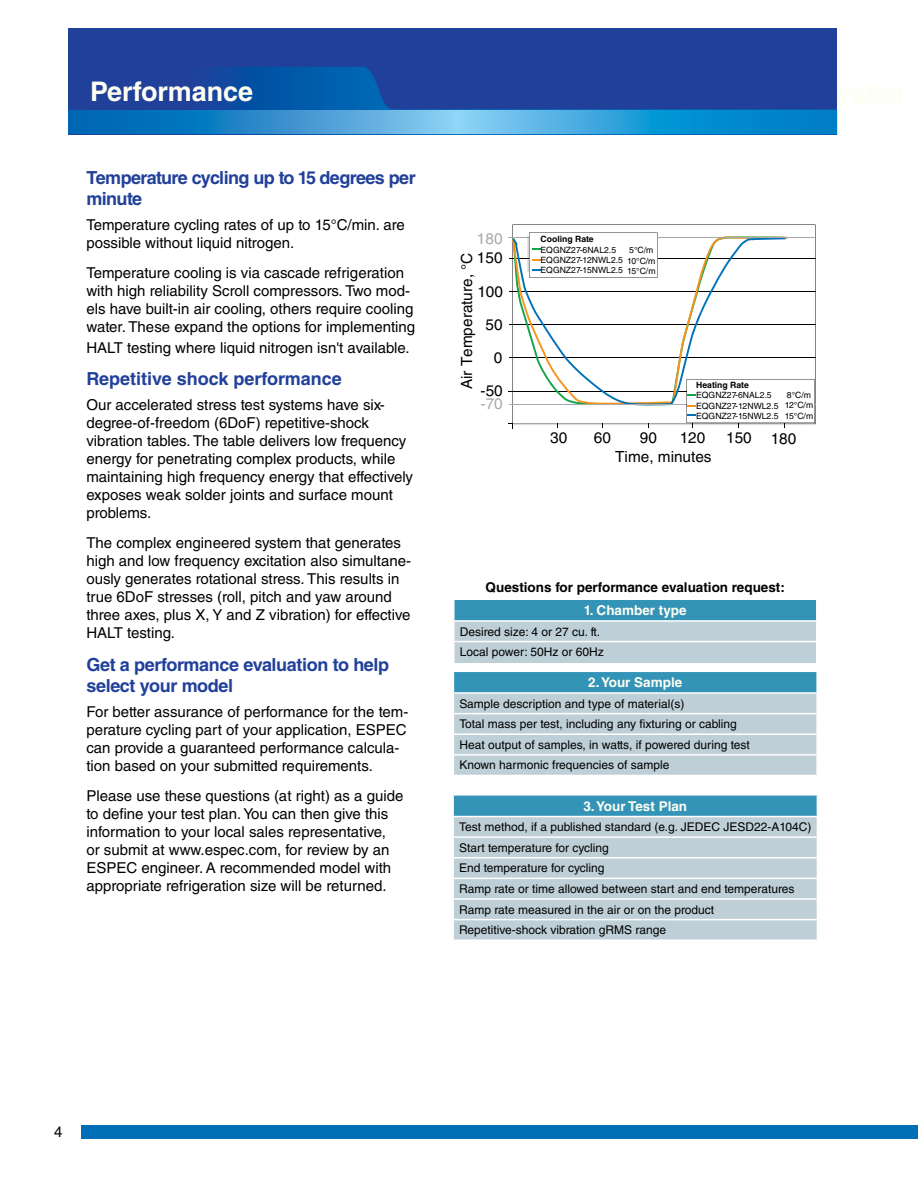
<style>
.page{position:relative;width:918px;height:1188px;background:#fff}
.page>*{position:absolute;margin:0;border:0;box-sizing:border-box;transform-origin:0 0}
.t1{font:700 27px "Helvetica LT Std";color:#fffef2}
.t2{font:700 18px/21px "Helvetica LT Std";letter-spacing:-.02em;color:#21409a}
.t3{font:700 18px "Helvetica LT Std";color:#21409a}
.t4{font:15.3px "Helvetica LT Std";color:#000}
.t5{font:15.3px "Helvetica LT Std";color:#a7a9ac}
.t6{font:15px/18px "Helvetica LT Std";color:#000}
.t7{font:700 13.5px "Helvetica LT Std";color:#000}
.t8{font:700 13.5px "Helvetica LT Std";color:#fffef2}
.t9{font:12px/20.5px "Helvetica LT Std";color:#000}
.t10{font:8.7px/10.4px "Helvetica LT Std";color:#000}
.t11{font:700 8.7px "Helvetica LT Std";color:#000}
</style>
<div class="page">
<div style="left:68px;top:29px;width:769px;height:106px;background:#21409a"></div>
<svg style="left:68px;top:67px;width:769px;height:68px"></svg>
<svg style="left:68px;top:111px;width:769px;height:1px"></svg>
<svg style="left:68px;top:114px;width:769px;height:1px"></svg>
<svg style="left:68px;top:117px;width:769px;height:1px"></svg>
<svg style="left:68px;top:120px;width:769px;height:1px"></svg>
<svg style="left:68px;top:123px;width:769px;height:1px"></svg>
<svg style="left:68px;top:126px;width:769px;height:1px"></svg>
<svg style="left:68px;top:129px;width:769px;height:1px"></svg>
<svg style="left:68px;top:132px;width:769px;height:1px"></svg>
<div style="left:454px;top:599px;width:363px;height:22px;background:#3494b8"></div>
<hr style="left:453px;top:600px;width:2px;height:20px;background:#fff">
<hr style="left:816px;top:600px;width:2px;height:20px;background:#fff">
<hr style="left:453px;top:598px;width:365px;height:2px;background:#fff">
<hr style="left:453px;top:620px;width:365px;height:2px;background:#fff">
<svg style="left:454px;top:621px;width:363px;height:42px"></svg>
<hr style="left:453px;top:641px;width:365px;height:1px;background:#fff">
<hr style="left:453px;top:642px;width:2px;height:21px;background:#fff">
<hr style="left:816px;top:642px;width:2px;height:21px;background:#fff">
<svg style="left:453px;top:672px;width:364px;height:103px"></svg>
<hr style="left:453px;top:754px;width:365px;height:2px;background:#fff">
<div style="left:453px;top:795px;width:364px;height:22px;background:#3494b8"></div>
<div style="left:454px;top:817px;width:363px;height:122px;background:#becfd7"></div>
<hr style="left:452px;top:796px;width:2px;height:20px;background:#fff">
<hr style="left:452px;top:794px;width:366px;height:2px;background:#fff">
<hr style="left:452px;top:816px;width:366px;height:1px;background:#fff">
<hr style="left:452px;top:836px;width:366px;height:2px;background:#fff">
<hr style="left:452px;top:857px;width:366px;height:2px;background:#fff">
<hr style="left:452px;top:878px;width:366px;height:1px;background:#fff">
<hr style="left:452px;top:898px;width:366px;height:2px;background:#fff">
<hr style="left:452px;top:919px;width:366px;height:1px;background:#fff">
<div style="left:82px;top:1125px;width:836px;height:13px;background:#006eb6"></div>
<svg style="left:512px;top:224px;width:303px;height:200px"></svg>
<hr style="left:509px;top:391px;width:306px;height:1px;background:#000">
<hr style="left:509px;top:358px;width:307px;height:1px;background:#000">
<hr style="left:509px;top:324px;width:306px;height:1px;background:#000">
<hr style="left:509px;top:291px;width:306px;height:1px;background:#000">
<hr style="left:509px;top:258px;width:307px;height:1px;background:#000">
<svg style="left:513px;top:238px;width:273px;height:166px"></svg>
<hr style="left:509px;top:404px;width:307px;height:1px;background:#a7a9ac">
<hr style="left:509px;top:237px;width:306px;height:1px;background:#a7a9ac">
<svg style="left:527px;top:233px;width:130px;height:45px"></svg>
<svg style="left:686px;top:379px;width:129px;height:49px"></svg>
<h1 class="t1" style="left:90px;top:75px;width:165px">Performance</h1>
<p class="t2" style="left:86px;top:167px;width:331px">Temperature cycling up to 15 degrees per minute</p>
<p class="t6" style="left:86px;top:215px;width:320px">Temperature cycling rates of up to 15°C/min. are possible without liquid nitrogen.</p>
<p class="t6" style="left:86px;top:263px;width:330px">Temperature cooling is via cascade refrigeration with high reliability Scroll compressors. Two mod&shy;els have built-in air cooling, others require cooling water. These expand the options for implementing</p>
<p class="t6" style="left:86px;top:338px;width:325px">HALT testing where liquid nitrogen isn't available.</p>
<p class="t3" style="left:86px;top:368px;width:257px">Repetitive shock performance</p>
<p class="t6" style="left:86px;top:396px;width:328px">Our accelerated stress test systems have six&shy;degree-of-freedom (6DoF) repetitive-shock vibration tables. The table delivers low frequency energy for penetrating complex products, while maintaining high frequency energy that effectively exposes weak solder joints and surface mount problems.</p>
<p class="t6" style="left:86px;top:534px;width:326px">The complex engineered system that generates high and low frequency excitation also simultane&shy;ously generates rotational stress. This results in true 6DoF stresses (roll, pitch and yaw around three axes, plus X, Y and Z vibration) for effective HALT testing.</p>
<p class="t2" style="left:86px;top:654px;width:304px">Get a performance evaluation to help select your model</p>
<p class="t6" style="left:86px;top:702px;width:323px">For better assurance of performance for the tem&shy;perature cycling part of your application, ESPEC can provide a guaranteed performance calcula&shy;tion based on your submitted requirements.</p>
<p class="t6" style="left:86px;top:786px;width:319px">Please use these questions (at right) as a guide to define your test plan. You can then give this information to your local sales representative,<br>or submit at www.espec.com, for review by an ESPEC engineer. A recommended model with appropriate refrigeration size will be returned.</p>
<p class="t5" style="left:477px;top:230px;width:27px">180</p>
<p class="t4" style="left:477px;top:249px;width:27px">150</p>
<p class="t4" style="left:458px;top:389px;width:138px;rotate:-90deg">Air Temperature, °C</p>
<p class="t4" style="left:477px;top:282px;width:27px">100</p>
<p class="t4" style="left:486px;top:316px;width:19px">50</p>
<p class="t4" style="left:494px;top:348px;width:10px">0</p>
<p class="t4" style="left:481px;top:382px;width:24px">-50</p>
<p class="t5" style="left:481px;top:395px;width:24px">-70</p>
<p class="t11" style="left:541px;top:234px;width:55px">Cooling Rate</p>
<p class="t10" style="left:541px;top:244px;width:84px">EQGNZ27-6NAL2.5<br>EQGNZ27-12NWL2.5<br>EQGNZ27-15NWL2.5</p>
<p class="t10" style="left:627px;top:245px;width:30px">5°C/m<br>10°C/m<br>15°C/m</p>
<p class="t11" style="left:696px;top:379px;width:54px">Heating Rate</p>
<p class="t10" style="left:696px;top:390px;width:84px">EQGNZ27-6NAL2.5<br>EQGNZ27-12NWL2.5<br>EQGNZ27-15NWL2.5</p>
<p class="t10" style="left:785px;top:390px;width:30px">8°C/m<br>12°C/m<br>15°C/m</p>
<p class="t4" style="left:550px;top:429px;width:19px">30</p>
<p class="t4" style="left:594px;top:429px;width:19px">60</p>
<p class="t4" style="left:640px;top:429px;width:19px">90</p>
<p class="t4" style="left:680px;top:429px;width:27px">120</p>
<p class="t4" style="left:726px;top:429px;width:72px">150 180</p>
<p class="t4" style="left:615px;top:448px;width:98px">Time, minutes</p>
<p class="t7" style="left:486px;top:580px;width:301px">Questions for performance evaluation request:</p>
<p class="t8" style="left:584px;top:602px;width:104px">1. Chamber type</p>
<p class="t9" style="left:460px;top:621px;width:146px">Desired size: 4 or 27 cu. ft.<br>Local power: 50Hz or 60Hz</p>
<p class="t8" style="left:588px;top:674px;width:96px">2. Your Sample</p>
<p class="t9" style="left:459px;top:693px;width:292px">Sample description and type of material(s)<br>Total mass per test, including any fixturing or cabling Heat output of samples, in watts, if powered during test Known harmonic frequencies of sample</p>
<p class="t8" style="left:583px;top:798px;width:105px">3. Your Test Plan</p>
<p class="t9" style="left:459px;top:817px;width:354px">Test method, if a published standard (e.g. JEDEC JESD22-A104C)<br>Start temperature for cycling<br>End temperature for cycling<br>Ramp rate or time allowed between start and end temperatures Ramp rate measured in the air or on the product<br>Repetitive-shock vibration gRMS range</p>
<p class="t6" style="left:54px;top:1123px;width:10px">4</p>
</div>
